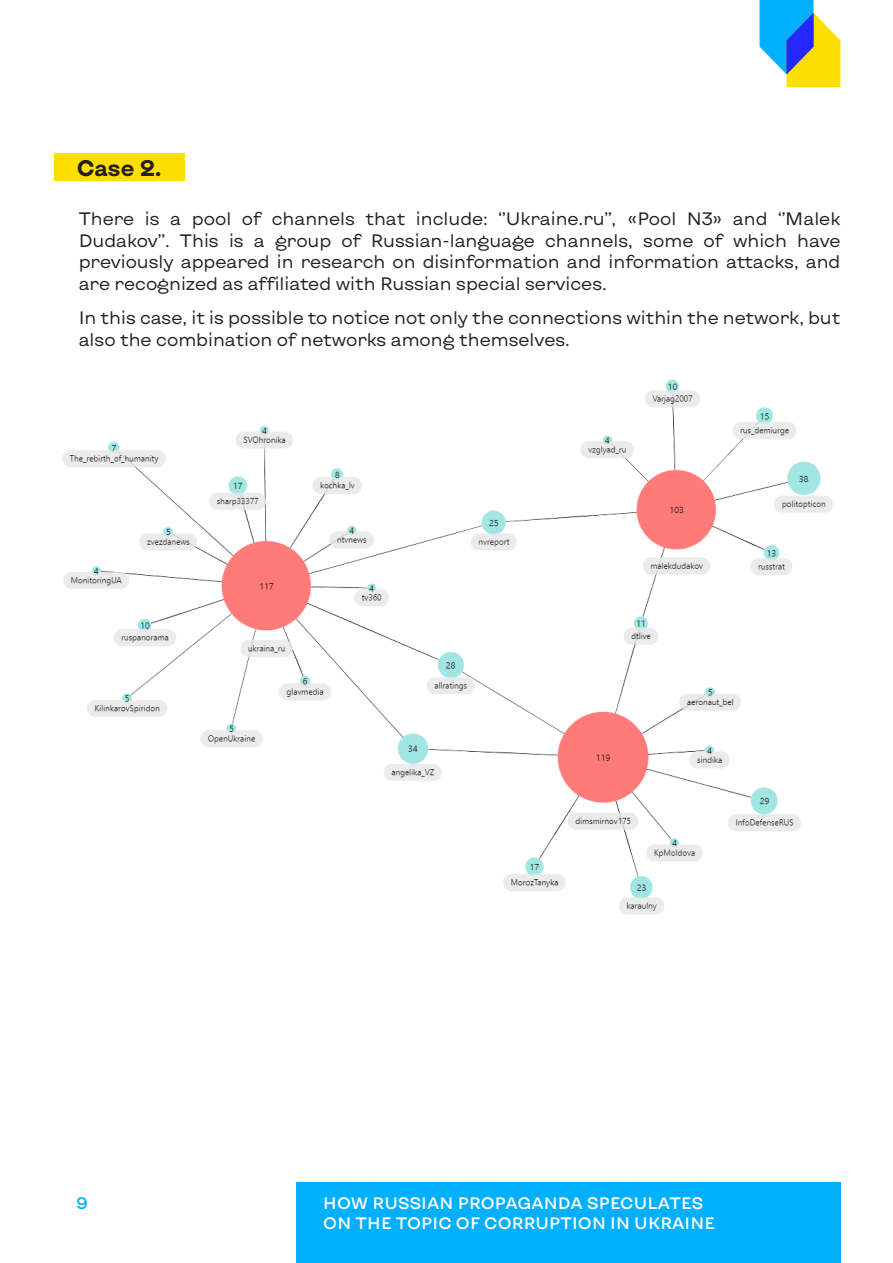
<style>
.page{position:relative;width:893px;height:1263px;background:#fff}
.page>*{position:absolute;margin:0;border:0;box-sizing:border-box;transform-origin:0 0}
.t1{font:700 22.5px "Kyiv Type Sans";color:#231f20}
.t2{font:18px/21.6px "Kyiv Type Sans";color:#231f20;text-align:justify}
.t3{font:500 16.5px/20px "Kyiv Type Sans";letter-spacing:.01em;color:#fff}
.t4{font:500 16.5px "Kyiv Type Sans";color:#00b0ff}
</style>
<div class="page">
<div style="left:296px;top:1182px;width:544px;height:81px;background:#00b0ff"></div>
<svg style="left:760px;top:0;width:80px;height:87px"></svg>
<img style="left:62px;top:379px;width:771px;height:535px">
<div style="left:54px;top:153px;width:130px;height:27px;background:#fcde00"></div>
<p class="t1" style="left:77px;top:152px;width:86px">Case 2.</p>
<p class="t2" style="left:79px;top:207px;width:763px">There is a pool of channels that include: ‘’Ukraine.ru’’, «Pool N3» and ‘’Malek Dudakov’’. This is a group of Russian-language channels, some of which have previously appeared in research on disinformation and information attacks, and are recognized as affiliated with Russian special services.</p>
<p class="t2" style="left:79px;top:306px;width:763px">In this case, it is possible to notice not only the connections within the network, but also the combination of networks among themselves.</p>
<p class="t4" style="left:77px;top:1192px;width:13px">9</p>
<p class="t3" style="left:323px;top:1192px;width:393px">HOW RUSSIAN PROPAGANDA SPECULATES<br>ON THE TOPIC OF CORRUPTION IN UKRAINE</p>
</div>
